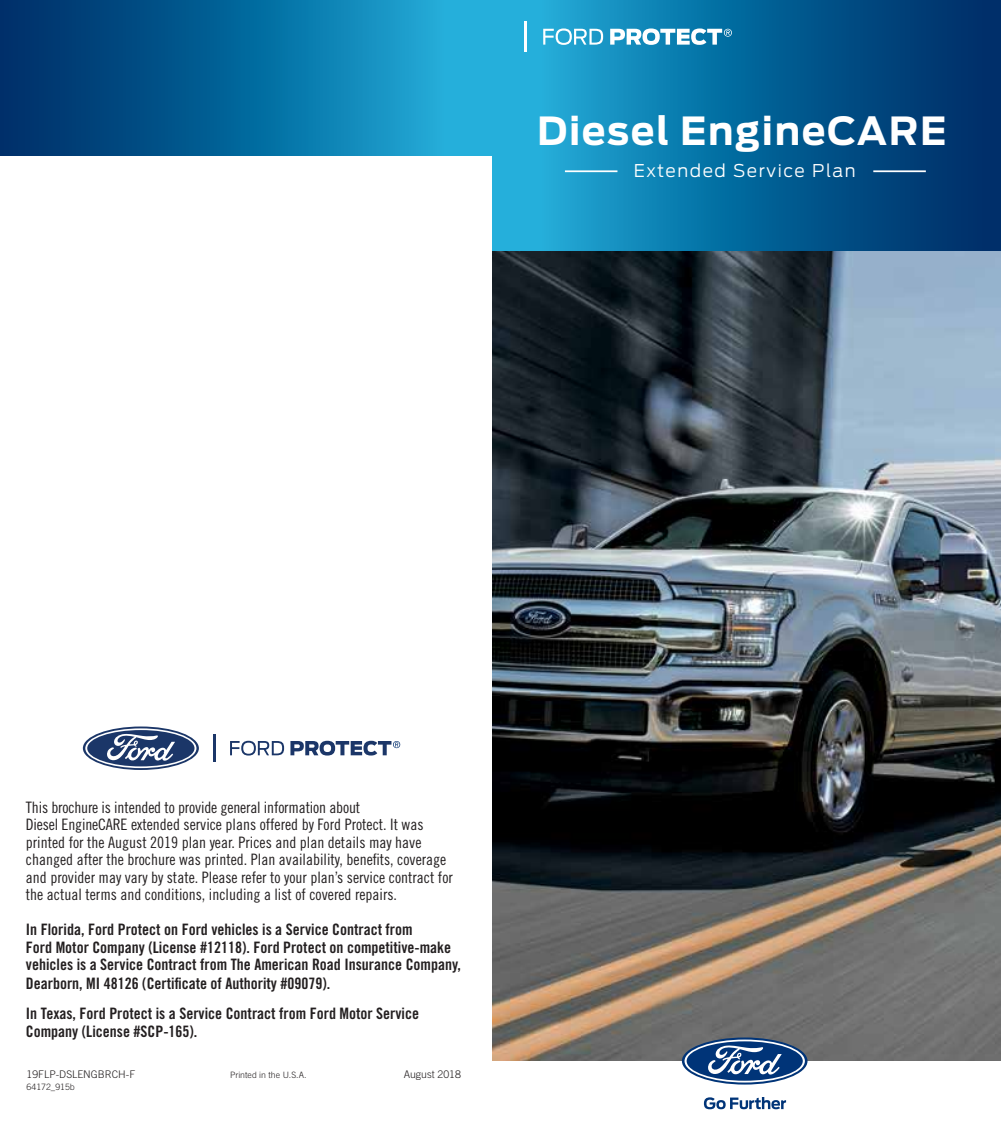
<style>
.page{position:relative;width:1001px;height:1135px;background:#fff}
.page>*{position:absolute;margin:0;border:0;box-sizing:border-box;transform-origin:0 0}
.t1{font:700 38.5px "Ford Antenna";letter-spacing:.04em;color:#fff}
.t2{font:300 17.5px "Ford Antenna";letter-spacing:.09em;color:#fff}
.t3{font:15.75px/17.5px "Trade Gothic LT Std Cn 18";color:#231f20}
.t4{font:15.75px/18px "Trade Gothic LT Std Bd Cn 20";color:#231f20}
.t5{font:300 10.5px "Trade Gothic LT Std";color:#231f20}
.t6{font:300 8.75px "Trade Gothic LT Std";color:#231f20}
</style>
<div class="page">
<img style="left:492px;top:250px;width:508px;height:810px">
<div style="left:492px;top:0;width:508px;height:250px;background:linear-gradient(to right,#20b4e0,#002460)"></div>
<hr style="left:564px;top:170px;width:53px;height:2px;background:#fff">
<hr style="left:873px;top:170px;width:52px;height:2px;background:#fff">
<svg style="left:681px;top:1037px;width:126px;height:47px"></svg>
<svg style="left:684px;top:1039px;width:120px;height:43px"></svg>
<svg style="left:703px;top:1097px;width:82px;height:12px"></svg>
<div style="left:0;top:0;width:492px;height:155px;background:linear-gradient(to right,#002762,#20b4e0)"></div>
<svg style="left:83px;top:726px;width:116px;height:44px"></svg>
<svg style="left:85px;top:728px;width:111px;height:40px"></svg>
<svg style="left:230px;top:741px;width:54px;height:14px"></svg>
<hr style="left:213px;top:734px;width:2px;height:28px;background:#1b3668">
<svg style="left:290px;top:741px;width:110px;height:14px"></svg>
<svg style="left:543px;top:28px;width:60px;height:17px"></svg>
<hr style="left:524px;top:21px;width:3px;height:31px;background:#fff">
<svg style="left:610px;top:28px;width:121px;height:17px"></svg>
<h1 class="t1" style="left:537px;top:96px;width:411px">Diesel EngineCARE</h1>
<p class="t2" style="left:633px;top:156px;width:223px">Extended Service Plan</p>
<p class="t3" style="left:26px;top:798px;width:428px">This brochure is intended to provide general information about<br>Diesel EngineCARE extended service plans offered by Ford Protect. It was printed for the August 2019 plan year. Prices and plan details may have changed after the brochure was printed. Plan availability, benefits, coverage and provider may vary by state. Please refer to your plan’s service contract for the actual terms and conditions, including a list of covered repairs.</p>
<p class="t4" style="left:26px;top:920px;width:436px">In Florida, Ford Protect on Ford vehicles is a Service Contract from<br>Ford Motor Company (License #12118). Ford Protect on competitive-make vehicles is a Service Contract from The American Road Insurance Company, Dearborn, MI 48126 (Certificate of Authority #09079).</p>
<p class="t4" style="left:26px;top:1005px;width:394px;line-height:17.5px">In Texas, Ford Protect is a Service Contract from Ford Motor Service<br>Company (License #SCP-165).</p>
<p class="t5" style="left:27px;top:1068px;width:110px">19FLP-DSLENGBRCH-F</p>
<p class="t6" style="left:230px;top:1069px;width:78px">Printed in the U.S.A.</p>
<p class="t5" style="left:403px;top:1068px;width:59px">August 2018</p>
<p class="t6" style="left:27px;top:1082px;width:50px">64172_915b</p>
</div>
